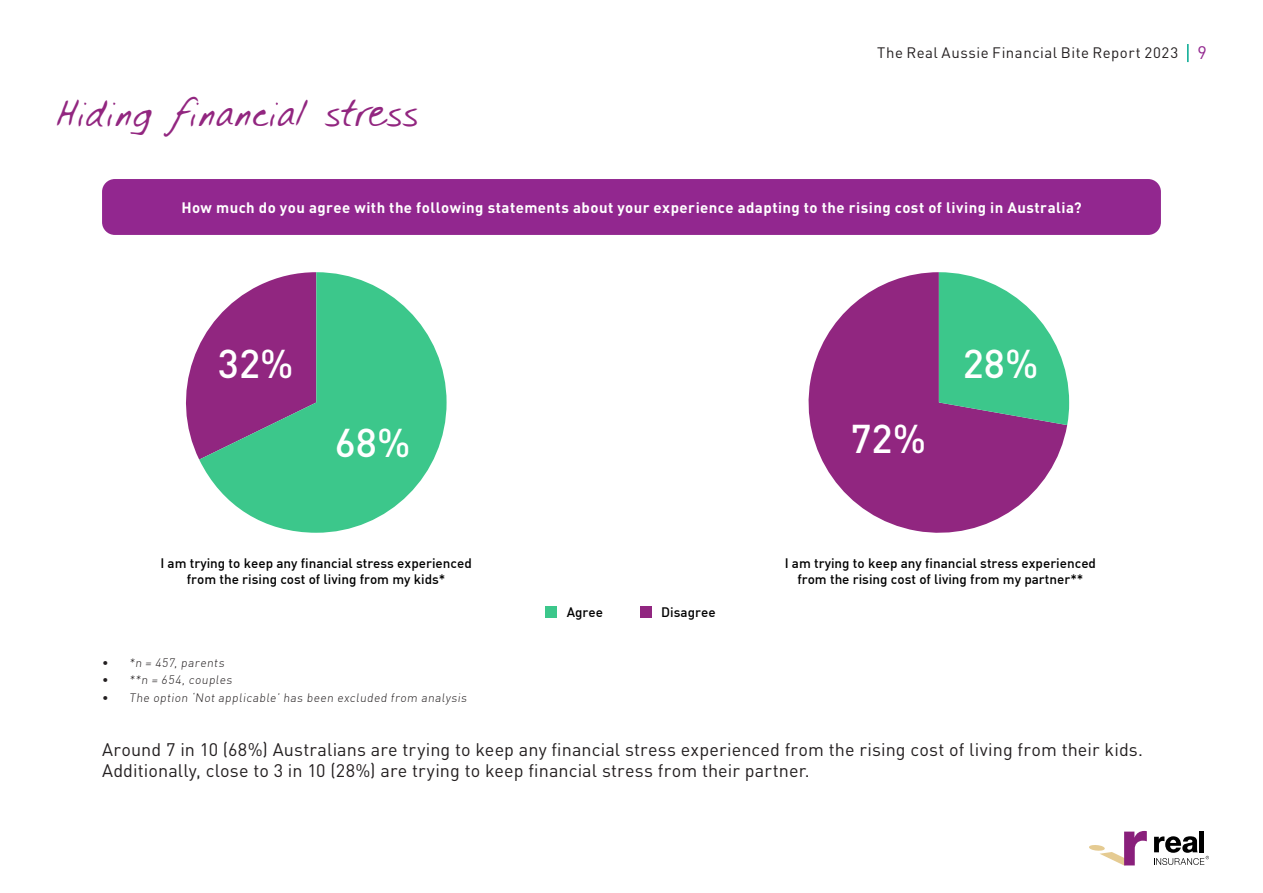
<style>
.page{position:relative;width:1263px;height:893px;background:#fff}
.page>*{position:absolute;margin:0;border:0;box-sizing:border-box;transform-origin:0 0}
.t1{font:500 39.6px "DIN";color:#fff}
.Page_Header{font:36px "Spear";letter-spacing:-.005em;color:#922680}
.Body_Content{font:18px/21.6px "DIN Pro";letter-spacing:.005em;color:#231f20}
.Body{font:700 15px "DIN Pro";letter-spacing:.03em;color:#fff}
.t2{font:15px "DIN Pro";letter-spacing:.035em;color:#231f20}
.t3{font:500 13.5px/16.2px "DIN";color:#000;text-align:center}
.t4{font:300 12px "DIN";color:#231f20}
.s1{font-size:18px;color:#92278f}
</style>
<div class="page">
<svg style="left:1187px;top:44px;width:1px;height:18px"></svg>
<div style="left:102px;top:179px;width:1059px;height:56px;background:#92278f;border-radius:13px"></div>
<div style="left:545px;top:606px;width:12px;height:12px;background:#3cc78b"></div>
<div style="left:640px;top:606px;width:12px;height:12px;background:#912680"></div>
<svg style="left:186px;top:346px;width:13px;height:113px"></svg>
<svg style="left:199px;top:272px;width:248px;height:261px;fill:#3cc78b"></svg>
<svg style="left:808px;top:272px;width:259px;height:261px;fill:#912680"></svg>
<svg style="left:939px;top:272px;width:130px;height:153px"></svg>
<div style="left:1199px;top:831px;width:5px;height:21px;background:#000"></div>
<svg style="left:1089px;top:831px;width:58px;height:34px"></svg>
<svg style="left:1154px;top:836px;width:55px;height:29px"></svg>
<p class="Page_Header" style="left:54px;top:90px;width:365px">Hiding financial stress</p>
<p class="t2" style="left:877px;top:43px;width:331px">The Real Aussie Financial Bite Report 2023 <span class="s1">9</span></p>
<p class="Body" style="left:181px;top:197px;width:902px">How much do you agree with the following statements about your experience adapting to the rising cost of living in Australia?</p>
<p class="t1" style="left:218px;top:339px;width:77px">32%</p>
<p class="t1" style="left:335px;top:417px;width:77px">68%</p>
<p class="t1" style="left:850px;top:414px;width:77px">72%</p>
<p class="t1" style="left:963px;top:339px;width:77px">28%</p>
<p class="t3" style="left:160px;top:554px;width:313px">I am trying to keep any financial stress experienced from the rising cost of living from my kids*</p>
<p class="t3" style="left:785px;top:554px;width:313px">I am trying to keep any financial stress experienced from the rising cost of living from my partner**</p>
<p class="t4" style="left:102px;top:655px;width:126px">• *n = 457, parents</p>
<p class="t4" style="left:102px;top:673px;width:133px">• **n = 654, couples</p>
<p class="t4" style="left:102px;top:690px;width:368px">• The option ‘Not applicable’ has been excluded from analysis</p>
<p class="t3" style="left:567px;top:604px;width:38px">Agree</p>
<p class="t3" style="left:661px;top:604px;width:56px">Disagree</p>
<p class="Body_Content" style="left:102px;top:738px;width:1042px">Around 7 in 10 (68%) Australians are trying to keep any financial stress experienced from the rising cost of living from their kids.<br>Additionally, close to 3 in 10 (28%) are trying to keep financial stress from their partner.</p>
</div>
